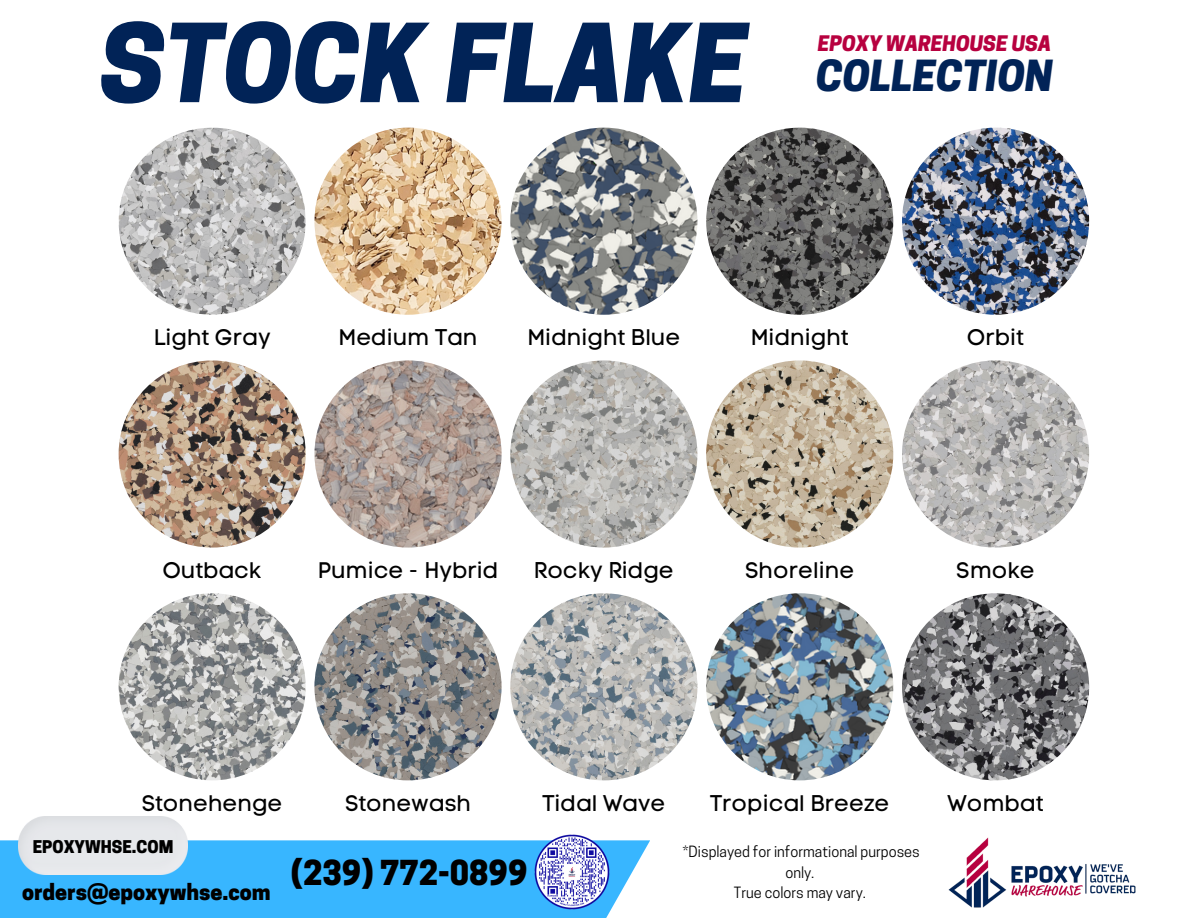
<style>
.page{position:relative;width:1188px;height:918px;background:#fff}
.page>*{position:absolute;margin:0;border:0;box-sizing:border-box;transform-origin:0 0}
.t1{font:italic 800 102px "Cooper Hewitt";color:#012357}
.t2{font:italic 800 40.2px "Cooper Hewitt";color:#012357}
.t3{font:800 32.25px "Cooper Hewitt";color:#000}
.t4{font:22.5px "Code Pro Normal LC";color:#000}
.t5{font:800 21.45px "Cooper Hewitt";color:#000}
.t6{font:italic 800 20.1px "Cooper Hewitt";color:#b7013f}
.t7{font:800 16.5px "Cooper Hewitt";color:#000}
.t8{font:14.55px/20.2px "Cooper Hewitt";color:#000;text-align:center}
</style>
<div class="page">
<img style="left:948px;top:837px;width:188px;height:71px">
<div style="left:0;top:840px;width:650px;height:78px;background:#38b6ff"></div>
<img style="left:19px;top:817px;width:168px;height:57px">
<img style="left:534px;top:834px;width:76px;height:76px">
<img style="left:510px;top:128px;width:187px;height:187px;border-radius:50%">
<img style="left:706px;top:128px;width:187px;height:187px;border-radius:50%">
<img style="left:902px;top:128px;width:187px;height:187px;border-radius:50%">
<img style="left:119px;top:360px;width:187px;height:188px;border-radius:50%">
<img style="left:314px;top:360px;width:188px;height:188px;border-radius:50%">
<img style="left:706px;top:360px;width:187px;height:188px;border-radius:50%">
<img style="left:510px;top:360px;width:187px;height:188px;border-radius:50%">
<img style="left:902px;top:360px;width:187px;height:188px;border-radius:50%">
<img style="left:119px;top:593px;width:187px;height:187px;border-radius:50%">
<img style="left:314px;top:593px;width:188px;height:187px;border-radius:50%">
<img style="left:706px;top:593px;width:187px;height:187px;border-radius:50%">
<img style="left:902px;top:593px;width:187px;height:187px;border-radius:50%">
<img style="left:510px;top:593px;width:187px;height:187px;border-radius:50%">
<img style="left:119px;top:128px;width:187px;height:187px;border-radius:50%">
<img style="left:314px;top:128px;width:188px;height:187px;border-radius:50%">
<p class="t1" style="left:100px;top:26px;width:650px">STOCK FLAKE</p>
<p class="t6" style="left:818px;top:36px;width:235px">EPOXY WAREHOUSE USA</p>
<p class="t2" style="left:816px;top:61px;width:238px">COLLECTION</p>
<h5 class="t4" style="left:154px;top:324px;width:118px">Light Gray</h5>
<p class="t4" style="left:339px;top:324px;width:140px">Medium Tan</p>
<h5 class="t4" style="left:527px;top:324px;width:154px">Midnight Blue</h5>
<p class="t4" style="left:751px;top:324px;width:99px">Midnight</p>
<h5 class="t4" style="left:967px;top:324px;width:58px">Orbit</h5>
<h5 class="t4" style="left:163px;top:557px;width:100px">Outback</h5>
<p class="t4" style="left:318px;top:557px;width:182px">Pumice - Hybrid</p>
<p class="t4" style="left:534px;top:557px;width:141px">Rocky Ridge</p>
<h5 class="t4" style="left:745px;top:557px;width:110px">Shoreline</h5>
<h5 class="t4" style="left:956px;top:557px;width:80px">Smoke</h5>
<h5 class="t4" style="left:142px;top:790px;width:142px">Stonehenge</h5>
<p class="t4" style="left:345px;top:790px;width:127px">Stonewash</p>
<h3 class="t4" style="left:710px;top:790px;width:181px">Tropical Breeze</h3>
<p class="t4" style="left:543px;top:790px;width:124px">Tidal Wave</p>
<h5 class="t4" style="left:948px;top:790px;width:97px">Wombat</h5>
<h2 class="t7" style="left:33px;top:840px;width:142px">EPOXYWHSE.COM</h2>
<p class="t8" style="left:683px;top:844px;width:238px">*Displayed for informational purposes only.</p>
<p class="t5" style="left:22px;top:884px;width:250px">orders@epoxywhse.com</p>
<p class="t8" style="left:734px;top:884px;width:134px">True colors may vary.</p>
<p class="t3" style="left:291px;top:860px;width:238px">(239) 772-0899</p>
</div>
